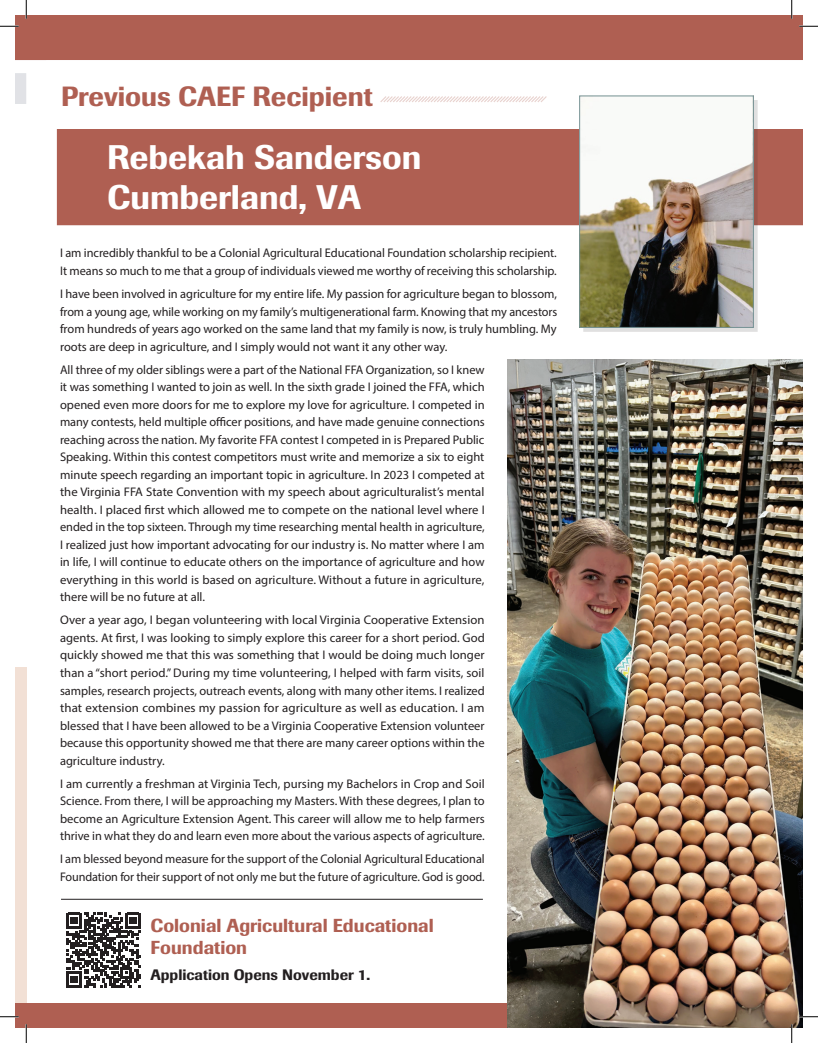
<style>
.page{position:relative;width:818px;height:1043px;background:#fff}
.page>*{position:absolute;margin:0;border:0;box-sizing:border-box;transform-origin:0 0}
.t1{font:500 33.75px/40.5px "Imago";color:#fff}
.t2{font:500 27.5px "Imago";color:#af5f52}
.t3{font:500 18.62px/22.4px "Imago";color:#af5f52}
.t4{font:500 15px "Imago";color:#231f20}
.t5{font:12.5px/17.5px "Myriad Pro";letter-spacing:-.005em;color:#231f20;text-align:justify}
</style>
<div class="page">
<div style="left:46px;top:15px;width:756px;height:45px;background:#af5f52"></div>
<div style="left:15px;top:1003px;width:787px;height:25px;background:#af5f52"></div>
<hr style="left:61px;top:899px;width:422px;height:1px;background:#231f20">
<div style="left:15px;top:668px;width:11px;height:335px;background:#f2e0d5"></div>
<svg style="left:15px;top:73px;width:11px;height:31px"></svg>
<svg style="left:380px;top:96px;width:167px;height:6px"></svg>
<div style="left:57px;top:129px;width:745px;height:96px;background:#af5f52"></div>
<svg style="left:66px;top:912px;width:75px;height:75px"></svg>
<img style="left:507px;top:359px;width:295px;height:668px">
<div style="left:583px;top:100px;width:174px;height:232px;background:#231f20;opacity:.14"></div>
<img style="left:581px;top:98px;width:170px;height:227px">
<div style="left:579px;top:96px;width:174px;height:231px;border:1px solid #759294"></div>
<svg style="left:799px;top:25px;width:19px;height:2px"></svg>
<svg style="left:0;top:1016px;width:19px;height:1px"></svg>
<svg style="left:799px;top:1015px;width:19px;height:2px"></svg>
<svg style="left:0;top:0;width:46px;height:60px"></svg>
<svg style="left:25px;top:1024px;width:2px;height:18px"></svg>
<svg style="left:790px;top:0;width:2px;height:19px"></svg>
<svg style="left:790px;top:1024px;width:2px;height:18px"></svg>
<h2 class="t2" style="left:61px;top:80px;width:313px">Previous CAEF Recipient</h2>
<h1 class="t1" style="left:107px;top:136px;width:316px">Rebekah Sanderson<br>Cumberland, VA</h1>
<p class="t5" style="left:60px;top:244px;width:498px">I am incredibly thankful to be a Colonial Agricultural Educational Foundation scholarship recipient.<br>It means so much to me that a group of individuals viewed me worthy of receiving this scholarship.</p>
<p class="t5" style="left:60px;top:285px;width:499px">I have been involved in agriculture for my entire life. My passion for agriculture began to blossom, from a young age, while working on my family’s multigenerational farm. Knowing that my ancestors from hundreds of years ago worked on the same land that my family is now, is truly humbling. My roots are deep in agriculture, and I simply would not want it any other way.</p>
<p class="t5" style="left:60px;top:360px;width:426px">All three of my older siblings were a part of the National FFA Organization, so I knew it was something I wanted to join as well. In the sixth grade I joined the FFA, which opened even more doors for me to explore my love for agriculture. I competed in many contests, held multiple officer positions, and have made genuine connections reaching across the nation. My favorite FFA contest I competed in is Prepared Public Speaking. Within this contest competitors must write and memorize a six to eight minute speech regarding an important topic in agriculture. In 2023 I competed at the Virginia FFA State Convention with my speech about agriculturalist’s mental health. I placed first which allowed me to compete on the national level where I ended in the top sixteen. Through my time researching mental health in agriculture, I realized just how important advocating for our industry is. No matter where I am in life, I will continue to educate others on the importance of agriculture and how everything in this world is based on agriculture. Without a future in agriculture, there will be no future at all.</p>
<p class="t5" style="left:60px;top:611px;width:426px">Over a year ago, I began volunteering with local Virginia Cooperative Extension agents. At first, I was looking to simply explore this career for a short period. God quickly showed me that this was something that I would be doing much longer than a “short period.” During my time volunteering, I helped with farm visits, soil samples, research projects, outreach events, along with many other items. I realized that extension combines my passion for agriculture as well as education. I am blessed that I have been allowed to be a Virginia Cooperative Extension volunteer because this opportunity showed me that there are many career options within the agriculture industry.</p>
<p class="t5" style="left:60px;top:774px;width:426px">I am currently a freshman at Virginia Tech, pursing my Bachelors in Crop and Soil Science. From there, I will be approaching my Masters. With these degrees, I plan to become an Agriculture Extension Agent. This career will allow me to help farmers thrive in what they do and learn even more about the various aspects of agriculture.</p>
<p class="t5" style="left:60px;top:850px;width:426px">I am blessed beyond measure for the support of the Colonial Agricultural Educational<br>Foundation for their support of not only me but the future of agriculture. God is good.</p>
<h3 class="t3" style="left:150px;top:914px;width:285px">Colonial Agricultural Educational<br>Foundation</h3>
<p class="t4" style="left:150px;top:965px;width:221px">Application Opens November 1.</p>
</div>
